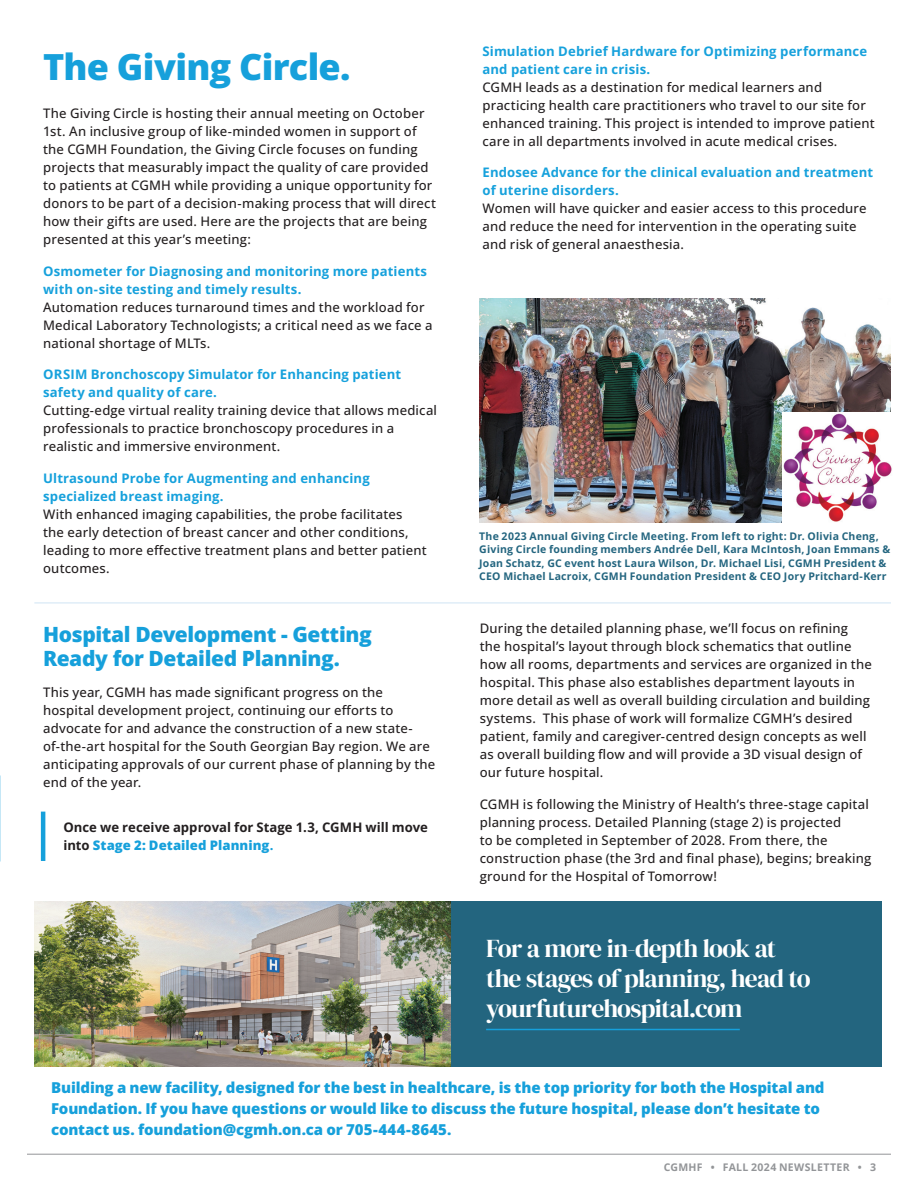
<style>
.page{position:relative;width:918px;height:1188px;background:#fff}
.page>*{position:absolute;margin:0;border:0;box-sizing:border-box;transform-origin:0 0}
.Page_Heading{font:800 36px "Open Sans";letter-spacing:-.02em;color:#16a0db}
.Body_Copy{font:25.5px/30px "DM Serif Display";letter-spacing:-.035em;color:#fff}
.Body_Copy-2{font:800 21px/24px "Open Sans";letter-spacing:-.02em;color:#16a0db}
.Body_Copy-3{font:800 15px/21px "Open Sans";letter-spacing:-.01em;color:#16a0db}
.Body_Copy-4{font:500 13.2px/18px "Open Sans";letter-spacing:.015em;color:#231f20}
.Callout_Text{font:700 13.2px/18px "Open Sans";color:#231f20}
.Body_Copy-5{font:700 10.5px/13.5px "Open Sans";letter-spacing:.02em;color:#23657f}
.t1{font:700 10.5px "Open Sans";letter-spacing:.03em;color:#939598}
.s1{font-weight:700;color:#16a1dc}
.s2{font-weight:800;color:#16a0db}
.s3{color:#16a0db}
</style>
<div class="page">
<hr style="left:27px;top:1154px;width:864px;height:1px;background:#939598">
<hr style="left:41px;top:812px;width:4px;height:49px;background:#16a0db">
<img style="left:479px;top:298px;width:412px;height:225px">
<img style="left:34px;top:901px;width:417px;height:165px">
<div style="left:451px;top:901px;width:430px;height:165px;background:#23657f"></div>
<hr style="left:486px;top:1029px;width:254px;height:1px;background:#16a0db">
<hr style="left:34px;top:602px;width:857px;height:2px;background:#dfedf8">
<img style="left:782px;top:413px;width:110px;height:110px">
<p class="Page_Heading" style="left:43px;top:40px;width:309px">The Giving Circle.</p>
<p class="Body_Copy-4" style="left:43px;top:104px;width:395px">The Giving Circle is hosting their annual meeting on October 1st. An inclusive group of like-minded women in support of the CGMH Foundation, the Giving Circle focuses on funding projects that measurably impact the quality of care provided to patients at CGMH while providing a unique opportunity for donors to be part of a decision-making process that will direct how their gifts are used. Here are the projects that are being presented at this year’s meeting:</p>
<p class="Body_Copy-4" style="left:43px;top:262px;width:391px"><span class="s1">Osmometer for Diagnosing and monitoring more patients with on-site testing and timely results.<br></span>Automation reduces turnaround times and the workload for Medical Laboratory Technologists; a critical need as we face a national shortage of MLTs.</p>
<p class="Body_Copy-4" style="left:43px;top:365px;width:395px"><span class="s1">ORSIM Bronchoscopy Simulator for Enhancing patient safety and quality of care.<br></span>Cutting-edge virtual reality training device that allows medical professionals to practice bronchoscopy procedures in a realistic and immersive environment.</p>
<p class="Body_Copy-4" style="left:43px;top:469px;width:385px"><span class="s1">Ultrasound Probe for Augmenting and enhancing specialized breast imaging.<br></span>With enhanced imaging capabilities, the probe facilitates the early detection of breast cancer and other conditions, leading to more effective treatment plans and better patient outcomes.</p>
<p class="Body_Copy-2" style="left:43px;top:621px;width:330px">Hospital Development - Getting<br>Ready for Detailed Planning.</p>
<p class="Body_Copy-4" style="left:43px;top:683px;width:394px">This year, CGMH has made significant progress on the hospital development project, continuing our efforts to advocate for and advance the construction of a new state&shy;of-the-art hospital for the South Georgian Bay region. We are anticipating approvals of our current phase of planning by the end of the year.</p>
<p class="Callout_Text" style="left:63px;top:818px;width:366px">Once we receive approval for Stage 1.3, CGMH will move into <span class="s2">Stage 2: Detailed Planning</span><span class="s3">.</span></p>
<p class="Body_Copy-4" style="left:482px;top:41px;width:394px"><span class="s1">Simulation Debrief Hardware for Optimizing performance and patient care in crisis.<br></span>CGMH leads as a destination for medical learners and practicing health care practitioners who travel to our site for enhanced training. This project is intended to improve patient care in all departments involved in acute medical crises.</p>
<p class="Body_Copy-4" style="left:482px;top:163px;width:392px"><span class="s1">Endosee Advance for the clinical evaluation and treatment of uterine disorders.<br></span>Women will have quicker and easier access to this procedure and reduce the need for intervention in the operating suite and risk of general anaesthesia.</p>
<p class="Body_Copy-5" style="left:479px;top:529px;width:413px">The 2023 Annual Giving Circle Meeting. From left to right: Dr. Olivia Cheng, Giving Circle founding members Andrée Dell, Kara McIntosh, Joan Emmans &amp; Joan Schatz, GC event host Laura Wilson, Dr. Michael Lisi, CGMH President &amp; CEO Michael Lacroix, CGMH Foundation President &amp; CEO Jory Pritchard-Kerr</p>
<p class="Body_Copy-4" style="left:480px;top:619px;width:394px">During the detailed planning phase, we’ll focus on refining the hospital’s layout through block schematics that outline how all rooms, departments and services are organized in the hospital. This phase also establishes department layouts in more detail as well as overall building circulation and building systems. This phase of work will formalize CGMH’s desired patient, family and caregiver-centred design concepts as well as overall building flow and will provide a 3D visual design of our future hospital.</p>
<p class="Body_Copy-4" style="left:480px;top:795px;width:393px">CGMH is following the Ministry of Health’s three-stage capital planning process. Detailed Planning (stage 2) is projected<br>to be completed in September of 2028. From there, the construction phase (the 3rd and final phase), begins; breaking ground for the Hospital of Tomorrow!</p>
<p class="Body_Copy" style="left:486px;top:933px;width:326px">For a more in-depth look at the stages of planning, head to yourfuturehospital.com</p>
<p class="Body_Copy-3" style="left:51px;top:1076px;width:775px">Building a new facility, designed for the best in healthcare, is the top priority for both the Hospital and<br>Foundation. If you have questions or would like to discuss the future hospital, please don’t hesitate to contact us. foundation@cgmh.on.ca or 705-444-8645.</p>
<p class="t1" style="left:664px;top:1160px;width:214px">CGMHF • FALL 2024 NEWSLETTER • 3</p>
</div>
